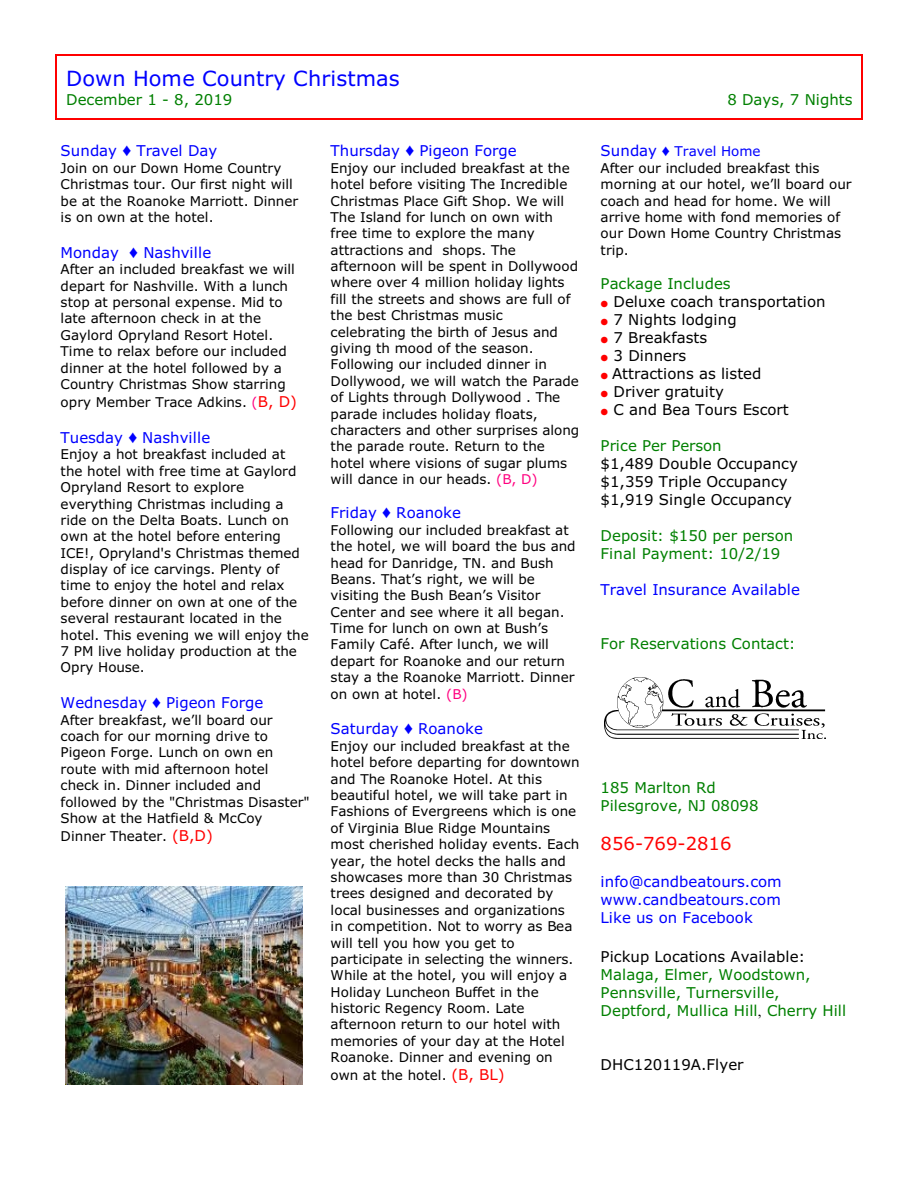
<style>
.page{position:relative;width:918px;height:1188px;background:#fff}
.page>*{position:absolute;margin:0;border:0;box-sizing:border-box;transform-origin:0 0}
.t1{font:21px "Verdana";color:#00f}
.t2{font:18px "Verdana";color:#f00}
.t3{font:15px/18px "Verdana";color:#008000}
.t4{font:15px/18.1px "Verdana";color:#000}
.t5{font:15px/18px "Verdana";color:#00f;text-align:justify}
.t6{font:13.5px/16.4px "Verdana";color:#000}
.t7{font:13.5px "Verdana";color:#00f}
.s1{color:#ff0080}
.s2{font-size:15px;color:#f00}
.s3{font-family:"Times New Roman";color:#000}
</style>
<div class="page">
<hr style="left:56px;top:54px;width:1px;height:66px;background:#f00">
<hr style="left:862px;top:54px;width:1px;height:66px;background:#f00">
<hr style="left:56px;top:54px;width:807px;height:1px;background:#f00">
<hr style="left:56px;top:119px;width:807px;height:1px;background:#f00">
<img style="left:66px;top:886px;width:236px;height:198px">
<img style="left:605px;top:678px;width:220px;height:61px">
<h1 class="t1" style="left:66px;top:69px;width:335px">Down Home Country Christmas</h1>
<p class="t3" style="left:66px;top:92px;width:168px">December 1 - 8, 2019</p>
<p class="t3" style="left:727px;top:92px;width:127px">8 Days, 7 Nights</p>
<p class="t5" style="left:61px;top:143px;width:58px">Sunday</p>
<p class="t5" style="left:136px;top:143px;width:83px">Travel Day</p>
<p class="t6" style="left:61px;top:161px;width:239px">Join on our Down Home Country<br>Christmas tour. Our first night will be at the Roanoke Marriott. Dinner is on own at the hotel.</p>
<p class="t5" style="left:61px;top:244px;width:60px">Monday</p>
<p class="t5" style="left:143px;top:244px;width:69px">Nashville</p>
<p class="t6" style="left:61px;top:262px;width:236px">After an included breakfast we will depart for Nashville. With a lunch stop at personal expense. Mid to late afternoon check in at the<br>Gaylord Opryland Resort Hotel.<br>Time to relax before our included dinner at the hotel followed by a<br>Country Christmas Show starring</p>
<p class="t6" style="left:61px;top:395px;width:238px">opry Member Trace Adkins. <span class="s1">(</span><span class="s2">B, D)</span></p>
<p class="t5" style="left:61px;top:429px;width:64px">Tuesday</p>
<p class="t5" style="left:142px;top:429px;width:69px">Nashville</p>
<p class="t6" style="left:61px;top:447px;width:250px">Enjoy a hot breakfast included at the hotel with free time at Gaylord<br>Opryland Resort to explore everything Christmas including a ride on the Delta Boats. Lunch on own at the hotel before entering<br>ICE!, Opryland's Christmas themed display of ice carvings. Plenty of time to enjoy the hotel and relax before dinner on own at one of the several restaurant located in the hotel. This evening we will enjoy the<br>7 PM live holiday production at the<br>Opry House.</p>
<p class="t5" style="left:61px;top:695px;width:88px">Wednesday</p>
<p class="t5" style="left:166px;top:695px;width:99px">Pigeon Forge</p>
<p class="t6" style="left:61px;top:713px;width:251px">After breakfast, we’ll board our coach for our morning drive to<br>Pigeon Forge. Lunch on own en route with mid afternoon hotel check in. Dinner included and followed by the "Christmas Disaster"<br>Show at the Hatfield &amp; McCoy</p>
<p class="t6" style="left:61px;top:829px;width:154px">Dinner Theater. <span class="s2">(B,D)</span></p>
<p class="t5" style="left:331px;top:143px;width:71px">Thursday</p>
<p class="t5" style="left:419px;top:143px;width:99px">Pigeon Forge</p>
<p class="t6" style="left:331px;top:161px;width:250px">Enjoy our included breakfast at the hotel before visiting The Incredible<br>Christmas Place Gift Shop. We will<br>The Island for lunch on own with free time to explore the many attractions and shops. The afternoon will be spent in Dollywood where over 4 million holiday lights fill the streets and shows are full of the best Christmas music celebrating the birth of Jesus and giving th mood of the season.<br>Following our included dinner in<br>Dollywood, we will watch the Parade of Lights through Dollywood . The parade includes holiday floats, characters and other surprises along the parade route. Return to the hotel where visions of sugar plums will dance in our heads. <span class="s1">(B, D)</span></p>
<p class="t5" style="left:331px;top:505px;width:48px">Friday</p>
<p class="t5" style="left:396px;top:505px;width:66px">Roanoke</p>
<p class="t6" style="left:331px;top:523px;width:246px">Following our included breakfast at the hotel, we will board the bus and head for Danridge, TN. and Bush<br>Beans. That’s right, we will be visiting the Bush Bean’s Visitor<br>Center and see where it all began.<br>Time for lunch on own at Bush’s<br>Family Café. After lunch, we will depart for Roanoke and our return stay a the Roanoke Marriott. Dinner on own at hotel. <span class="s1">(B)</span></p>
<p class="t5" style="left:331px;top:721px;width:70px">Saturday</p>
<p class="t5" style="left:418px;top:721px;width:66px">Roanoke</p>
<p class="t6" style="left:331px;top:739px;width:251px">Enjoy our included breakfast at the hotel before departing for downtown and The Roanoke Hotel. At this beautiful hotel, we will take part in Fashions of Evergreens which is one of Virginia Blue Ridge Mountains most cherished holiday events. Each year, the hotel decks the halls and showcases more than 30 Christmas trees designed and decorated by local businesses and organizations in competition. Not to worry as Bea will tell you how you get to participate in selecting the winners.<br>While at the hotel, you will enjoy a Holiday Luncheon Buffet in the historic Regency Room. Late afternoon return to our hotel with memories of your day at the Hotel Roanoke. Dinner and evening on</p>
<p class="t6" style="left:331px;top:1068px;width:175px">own at the hotel. <span class="s2">(B, BL)</span></p>
<p class="t5" style="left:601px;top:143px;width:58px">Sunday</p>
<p class="t7" style="left:675px;top:146px;width:87px">Travel Home</p>
<p class="t6" style="left:601px;top:161px;width:253px">After our included breakfast this morning at our hotel, we’ll board our coach and head for home. We will arrive home with fond memories of our Down Home Country Christmas trip.</p>
<p class="t3" style="left:601px;top:276px;width:132px">Package Includes</p>
<p class="t4" style="left:612px;top:293px;width:215px">Deluxe coach transportation<br>7 Nights lodging<br>7 Breakfasts<br>3 Dinners<br>Attractions as listed<br>Driver gratuity<br>C and Bea Tours Escort</p>
<p class="t3" style="left:601px;top:438px;width:123px">Price Per Person</p>
<p class="t4" style="left:601px;top:456px;width:199px">$1,489 Double Occupancy $1,359 Triple Occupancy $1,919 Single Occupancy</p>
<p class="t3" style="left:601px;top:528px;width:194px">Deposit: $150 per person<br>Final Payment: 10/2/19</p>
<p class="t5" style="left:601px;top:582px;width:201px">Travel Insurance Available</p>
<p class="t3" style="left:601px;top:636px;width:197px">For Reservations Contact:</p>
<p class="t3" style="left:601px;top:780px;width:159px">185 Marlton Rd<br>Pilesgrove, NJ 08098</p>
<h2 class="t2" style="left:601px;top:837px;width:132px">856-769-2816</h2>
<p class="t5" style="left:601px;top:874px;width:183px">info@candbeatours.com www.candbeatours.com Like us on Facebook</p>
<p class="t4" style="left:601px;top:949px;width:206px">Pickup Locations Available:</p>
<p class="t3" style="left:601px;top:967px;width:247px">Malaga, Elmer, Woodstown,<br>Pennsville, Turnersville,<br>Deptford, Mullica Hill<span class="s3">,</span> Cherry Hill</p>
<p class="t4" style="left:601px;top:1057px;width:144px">DHC120119A.Flyer</p>
</div>
